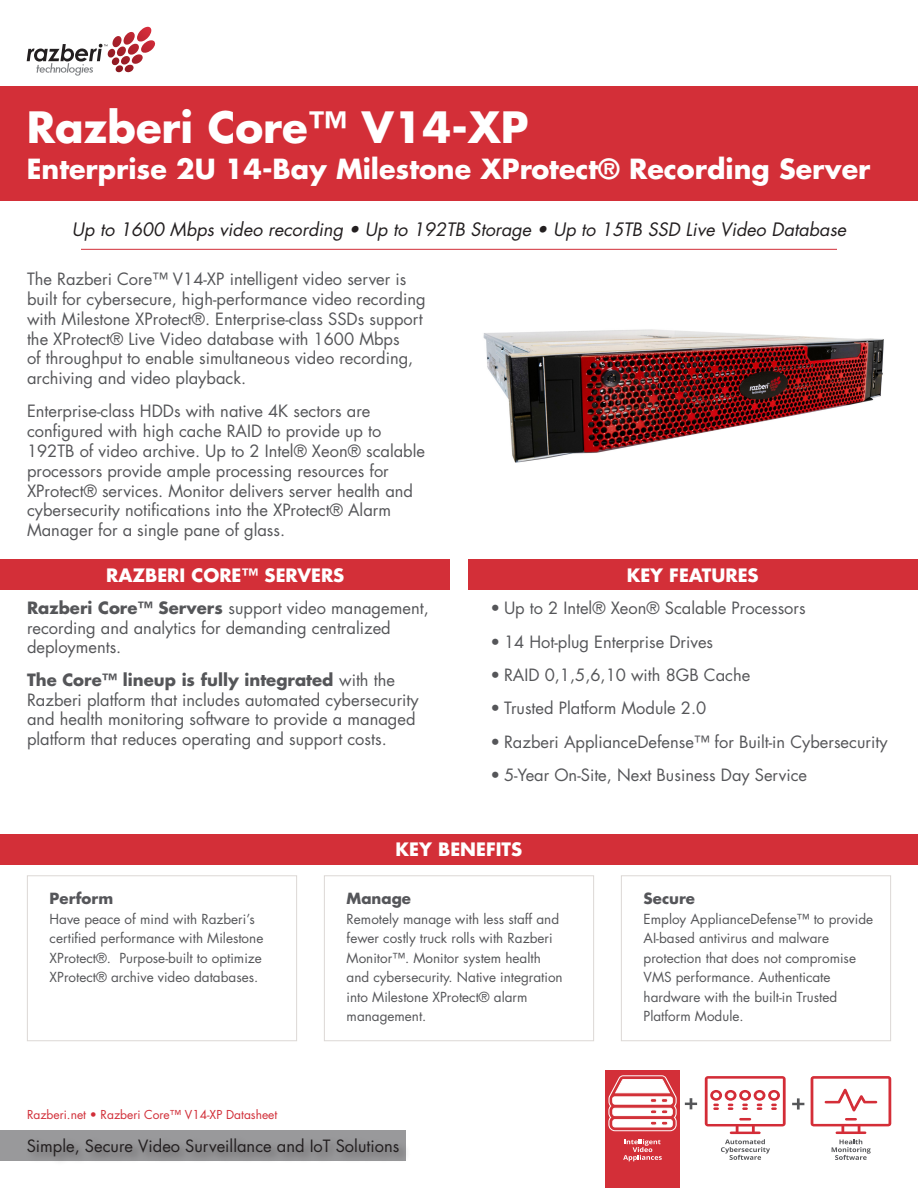
<style>
.page{position:relative;width:918px;height:1188px;background:#fff}
.page>*{position:absolute;margin:0;border:0;box-sizing:border-box;transform-origin:0 0}
.t1{font:700 42px "Futura Std";color:#fff}
.t2{font:700 27px "Futura Std";color:#fff}
.t3{font:italic 18px "Futura Std";color:#231f20}
.t4{font:700 18px "Futura Std";color:#fff}
.t5{font:16.5px/19.8px "Futura Std";color:#555659}
.t6{font:16.5px "Futura Std";color:#231f20}
.t7{font:700 15px "Futura Std";color:#55565a}
.t8{font:13.5px/19.5px "Futura Std";color:#555659}
.t9{font:12px "Futura Std";color:#d12e38}
.s1{font-weight:700}
</style>
<div class="page">
<svg style="left:27px;top:27px;width:128px;height:49px"></svg>
<div style="left:0;top:1130px;width:406px;height:31px;background:#99999b"></div>
<div style="left:25px;top:1135px;width:386px;height:33px;background:#231f20;opacity:.5"></div>
<div style="left:606px;top:1071px;width:74px;height:117px;background:#d32f38"></div>
<svg style="left:705px;top:1076px;width:81px;height:84px"></svg>
<svg style="left:811px;top:1076px;width:80px;height:84px"></svg>
<svg style="left:608px;top:1075px;width:69px;height:56px"></svg>
<svg style="left:685px;top:1098px;width:12px;height:11px"></svg>
<svg style="left:792px;top:1098px;width:12px;height:12px"></svg>
<svg style="left:623px;top:1139px;width:39px;height:22px"></svg>
<div style="left:0;top:86px;width:918px;height:115px;background:#d32f38"></div>
<hr style="left:81px;top:249px;width:756px;height:1px;background:#d12e38">
<div style="left:0;top:834px;width:918px;height:30px;background:#d32f38"></div>
<div style="left:468px;top:559px;width:450px;height:31px;background:#d32f38"></div>
<div style="left:0;top:559px;width:450px;height:31px;background:#d32f38"></div>
<img style="left:483px;top:329px;width:401px;height:134px">
<div style="left:27px;top:875px;width:270px;height:166px;border:1px solid #dcd8d5"></div>
<div style="left:324px;top:875px;width:270px;height:166px;border:1px solid #dcd8d5"></div>
<div style="left:621px;top:875px;width:270px;height:166px;border:1px solid #dcd8d5"></div>
<p class="t1" style="left:27px;top:99px;width:504px">Razberi Core™ V14-XP</p>
<p class="t2" style="left:27px;top:151px;width:845px">Enterprise 2U 14-Bay Milestone XProtect® Recording Server</p>
<p class="t3" style="left:72px;top:218px;width:776px">Up to 1600 Mbps video recording • Up to 192TB Storage • Up to 15TB SSD Live Video Database</p>
<p class="t5" style="left:27px;top:269px;width:400px">The Razberi Core™ V14-XP intelligent video server is built for cybersecure, high-performance video recording with Milestone XProtect®. Enterprise-class SSDs support the XProtect® Live Video database with 1600 Mbps<br>of throughput to enable simultaneous video recording, archiving and video playback.</p>
<p class="t5" style="left:27px;top:402px;width:400px">Enterprise-class HDDs with native 4K sectors are configured with high cache RAID to provide up to 192TB of video archive. Up to 2 Intel® Xeon® scalable processors provide ample processing resources for XProtect® services. Monitor delivers server health and cybersecurity notifications into the XProtect® Alarm Manager for a single pane of glass.</p>
<p class="t4" style="left:106px;top:563px;width:240px">RAZBERI CORE™ SERVERS</p>
<p class="t5" style="left:27px;top:599px;width:403px"><span class="s1">Razberi Core™ Servers</span> support video management, recording and analytics for demanding centralized deployments.</p>
<p class="t5" style="left:27px;top:671px;width:393px"><span class="s1">The Core™ lineup is fully integrated</span> with the Razberi platform that includes automated cybersecurity and health monitoring software to provide a managed platform that reduces operating and support costs.</p>
<p class="t4" style="left:627px;top:563px;width:134px">KEY FEATURES</p>
<p class="t5" style="left:490px;top:599px;width:317px">• Up to 2 Intel® Xeon® Scalable Processors</p>
<p class="t5" style="left:490px;top:632px;width:224px">• 14 Hot-plug Enterprise Drives</p>
<p class="t5" style="left:490px;top:665px;width:261px">• RAID 0,1,5,6,10 with 8GB Cache</p>
<p class="t5" style="left:490px;top:699px;width:217px">• Trusted Platform Module 2.0</p>
<p class="t5" style="left:490px;top:732px;width:399px">• Razberi ApplianceDefense™ for Built-in Cybersecurity</p>
<p class="t5" style="left:490px;top:765px;width:318px">• 5-Year On-Site, Next Business Day Service</p>
<p class="t7" style="left:50px;top:889px;width:65px">Perform</p>
<p class="t8" style="left:50px;top:909px;width:215px">Have peace of mind with Razberi’s certified performance with Milestone XProtect®. Purpose-built to optimize XProtect® archive video databases.</p>
<p class="t9" style="left:27px;top:1107px;width:252px">Razberi.net • Razberi Core™ V14-XP Datasheet</p>
<p class="t4" style="left:396px;top:838px;width:128px">KEY BENEFITS</p>
<p class="t7" style="left:347px;top:889px;width:66px">Manage</p>
<p class="t8" style="left:347px;top:909px;width:218px">Remotely manage with less staff and fewer costly truck rolls with Razberi<br>Monitor™. Monitor system health and cybersecurity. Native integration into Milestone XProtect® alarm management.</p>
<p class="t6" style="left:27px;top:1135px;width:374px">Simple, Secure Video Surveillance and IoT Solutions</p>
<p class="t7" style="left:644px;top:889px;width:53px">Secure</p>
<p class="t8" style="left:644px;top:909px;width:231px">Employ ApplianceDefense™ to provide<br>AI-based antivirus and malware protection that does not compromise<br>VMS performance. Authenticate hardware with the built-in Trusted<br>Platform Module.</p>
</div>
